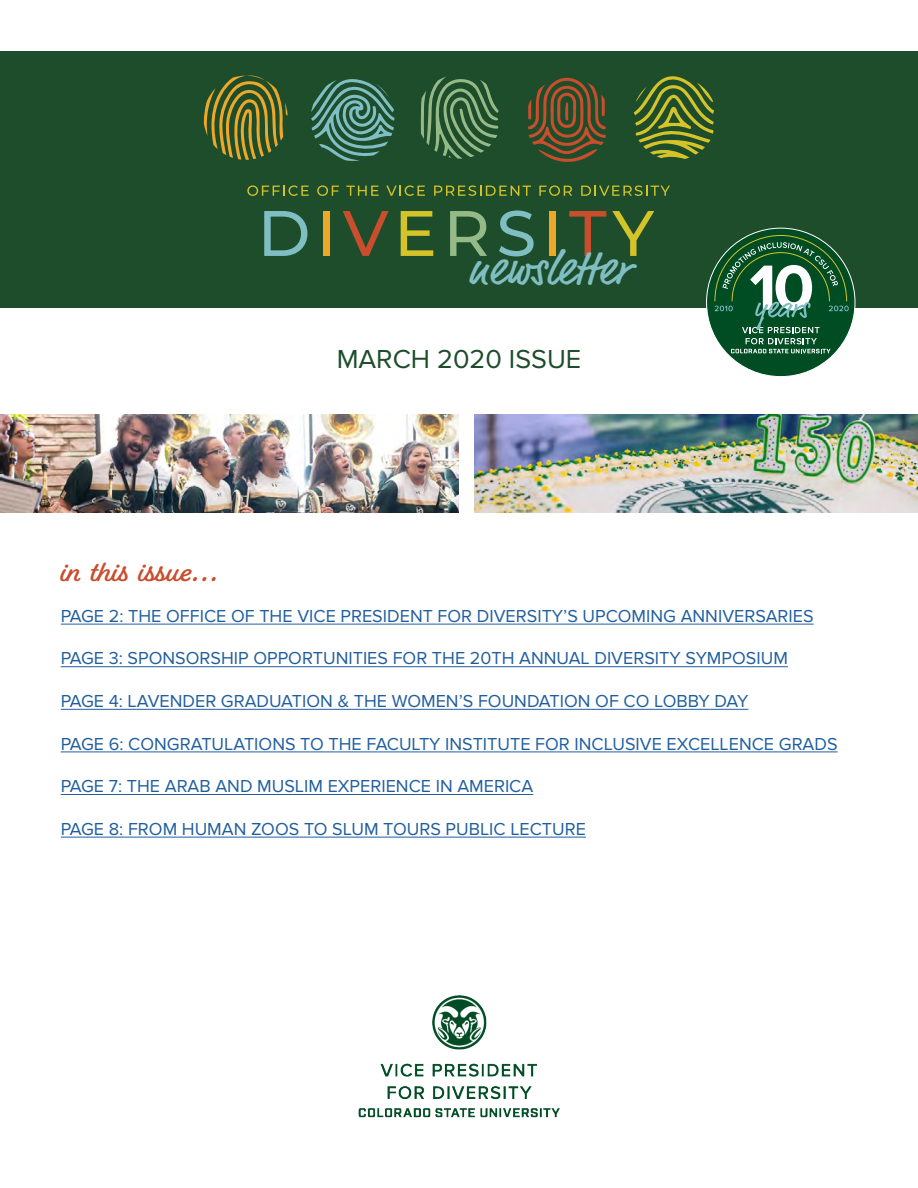
<style>
.page{position:relative;width:918px;height:1188px;background:#fff}
.page>*{position:absolute;margin:0;border:0;box-sizing:border-box;transform-origin:0 0}
.t1{font:500 64.2px "Montserrat";letter-spacing:.1em;color:#7fbec3}
.t2{font:47.85px "Market Pro";color:#7fbec3}
.t3{font:700 28.5px "Fairwater Script";color:#c94e2d}
.t4{font:27px "Proxima Nova";color:#1e4d2b}
.t5{font:18px "Proxima Nova";color:#215e9e}
.s1{color:#eda829}
.s2{color:#c94e2d}
.s3{color:#d4c329}
.s4{color:#95ba87}
</style>
<div class="page">
<div style="left:0;top:51px;width:918px;height:257px;background:#1e4d2b"></div>
<svg style="left:204px;top:75px;width:84px;height:85px"></svg>
<svg style="left:311px;top:79px;width:84px;height:82px"></svg>
<svg style="left:421px;top:77px;width:78px;height:82px"></svg>
<svg style="left:528px;top:78px;width:78px;height:84px"></svg>
<svg style="left:634px;top:76px;width:80px;height:83px"></svg>
<svg style="left:247px;top:185px;width:62px;height:11px"></svg>
<svg style="left:317px;top:185px;width:22px;height:11px"></svg>
<svg style="left:346px;top:186px;width:33px;height:10px"></svg>
<svg style="left:386px;top:185px;width:39px;height:11px"></svg>
<svg style="left:434px;top:185px;width:97px;height:11px"></svg>
<svg style="left:539px;top:185px;width:33px;height:11px"></svg>
<svg style="left:581px;top:185px;width:89px;height:11px"></svg>
<img style="left:0;top:414px;width:459px;height:99px">
<img style="left:475px;top:414px;width:443px;height:99px">
<hr style="left:61px;top:624px;width:753px;height:1px;background:#215e9e">
<hr style="left:61px;top:666px;width:727px;height:1px;background:#215e9e">
<hr style="left:61px;top:709px;width:687px;height:1px;background:#215e9e">
<hr style="left:61px;top:752px;width:777px;height:1px;background:#215e9e">
<hr style="left:61px;top:794px;width:472px;height:1px;background:#215e9e">
<hr style="left:61px;top:837px;width:525px;height:1px;background:#215e9e">
<img style="left:358px;top:995px;width:202px;height:123px">
<div style="left:707px;top:228px;width:148px;height:149px;background:#004c23;border-radius:50%"></div>
<svg style="left:714px;top:235px;width:135px;height:118px"></svg>
<h1 class="t1" style="left:258px;top:188px;width:398px">D<span class="s1">I</span><span class="s2">V</span><span class="s3">E</span><span class="s4">R</span>S<span class="s1">I</span><span class="s2">T</span><span class="s3">Y</span></h1>
<h2 class="t2" style="left:468px;top:236px;width:163px">newsletter</h2>
<h3 class="t4" style="left:337px;top:343px;width:246px">MARCH 2020 ISSUE</h3>
<h3 class="t3" style="left:61px;top:554px;width:160px">in this issue...</h3>
<p class="t5" style="left:61px;top:605px;width:754px">PAGE 2: THE OFFICE OF THE VICE PRESIDENT FOR DIVERSITY’S UPCOMING ANNIVERSARIES</p>
<p class="t5" style="left:61px;top:648px;width:729px">PAGE 3: SPONSORSHIP OPPORTUNITIES FOR THE 20TH ANNUAL DIVERSITY SYMPOSIUM</p>
<p class="t5" style="left:61px;top:691px;width:689px">PAGE 4: LAVENDER GRADUATION &amp; THE WOMEN’S FOUNDATION OF CO LOBBY DAY</p>
<p class="t5" style="left:61px;top:733px;width:778px">PAGE 6: CONGRATULATIONS TO THE FACULTY INSTITUTE FOR INCLUSIVE EXCELLENCE GRADS</p>
<p class="t5" style="left:61px;top:776px;width:474px">PAGE 7: THE ARAB AND MUSLIM EXPERIENCE IN AMERICA</p>
<p class="t5" style="left:61px;top:818px;width:527px">PAGE 8: FROM HUMAN ZOOS TO SLUM TOURS PUBLIC LECTURE</p>
</div>
